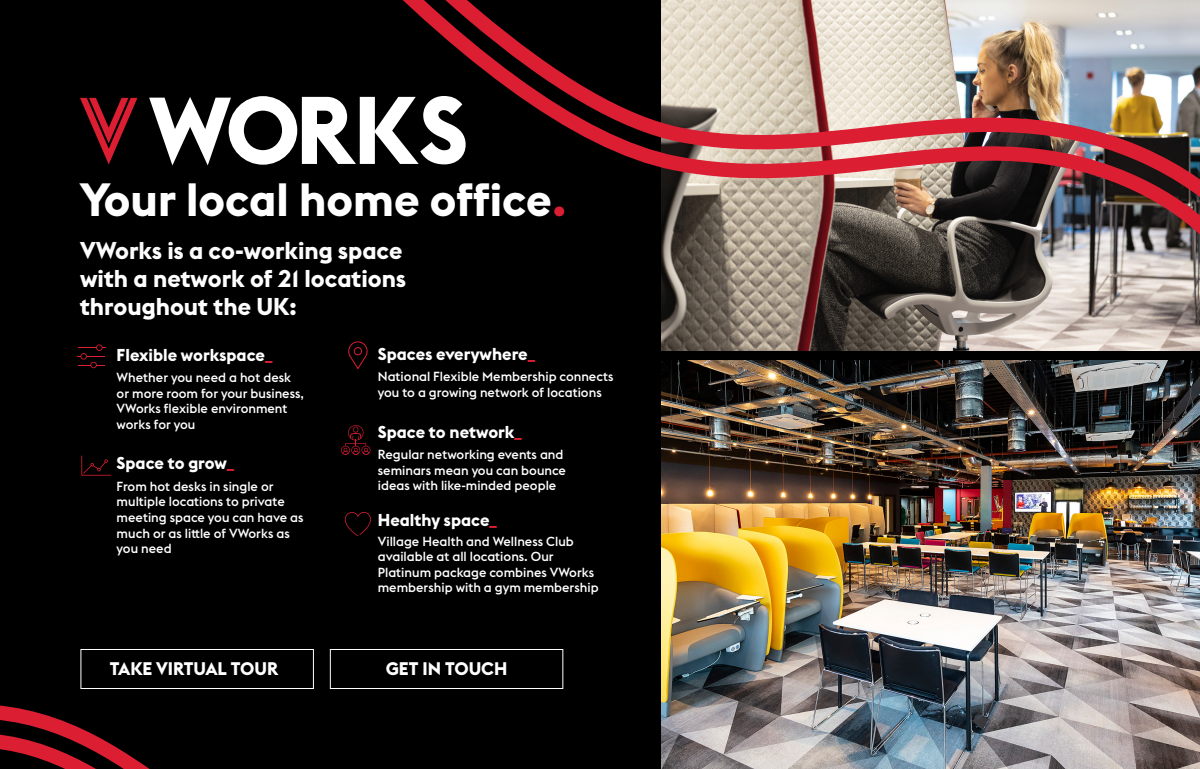
<style>
.page{position:relative;width:1200px;height:769px;background:#000}
.page>*{position:absolute;margin:0;border:0;box-sizing:border-box;transform-origin:0 0}
.t1{font:700 46px "Village Flex";color:#fff}
.t2{font:700 24px/28px "Village Flex";color:#fff}
.t3{font:700 18px "Village Flex";color:#fff}
.t4{font:700 17px "Village Flex";color:#fff}
.t5{font:500 13px/15.6px "Village Flex";color:#fff}
.s1{color:#dc1e33}
</style>
<div class="page">
<svg style="left:0;top:705px;width:150px;height:64px"></svg>
<img style="left:662px;top:395px;width:538px;height:374px">
<img style="left:357px;top:0;width:843px;height:393px">
<div style="left:41px;top:141px;width:563px;height:118px;background:#000"></div>
<svg style="left:80px;top:98px;width:57px;height:66px"></svg>
<svg style="left:149px;top:96px;width:317px;height:69px"></svg>
<svg style="left:78px;top:344px;width:27px;height:24px"></svg>
<svg style="left:81px;top:456px;width:30px;height:19px"></svg>
<svg style="left:348px;top:341px;width:20px;height:28px"></svg>
<svg style="left:341px;top:425px;width:29px;height:30px"></svg>
<svg style="left:345px;top:512px;width:26px;height:24px"></svg>
<div style="left:80px;top:649px;width:234px;height:40px;border:1px solid #fff"></div>
<div style="left:330px;top:649px;width:233px;height:40px;border:1px solid #fff"></div>
<h1 class="t1" style="left:80px;top:173px;width:489px">Your local home office<span class="s1">.</span></h1>
<h2 class="t2" style="left:80px;top:237px;width:328px">VWorks is a co-working space with a network of 21 locations throughout the UK:</h2>
<h3 class="t4" style="left:117px;top:345px;width:157px">Flexible workspace<span class="s1">_</span></h3>
<p class="t5" style="left:117px;top:370px;width:189px">Whether you need a hot desk or more room for your business,<br>VWorks flexible environment works for you</p>
<h3 class="t4" style="left:117px;top:454px;width:119px">Space to grow<span class="s1">_</span></h3>
<p class="t5" style="left:117px;top:478px;width:188px">From hot desks in single or multiple locations to private meeting space you can have as much or as little of VWorks as you need</p>
<h3 class="t4" style="left:378px;top:344px;width:159px">Spaces everywhere<span class="s1">_</span></h3>
<p class="t5" style="left:378px;top:369px;width:237px;line-height:16px">National Flexible Membership connects you to a growing network of locations</p>
<h3 class="t4" style="left:378px;top:422px;width:146px">Space to network<span class="s1">_</span></h3>
<p class="t5" style="left:378px;top:447px;width:190px">Regular networking events and seminars mean you can bounce ideas with like-minded people</p>
<h3 class="t4" style="left:378px;top:510px;width:121px">Healthy space<span class="s1">_</span></h3>
<p class="t5" style="left:378px;top:533px;width:222px">Village Health and Wellness Club available at all locations. Our Platinum package combines VWorks membership with a gym membership</p>
<h3 class="t3" style="left:110px;top:658px;width:170px">TAKE VIRTUAL TOUR</h3>
<h3 class="t3" style="left:386px;top:658px;width:123px">GET IN TOUCH</h3>
</div>
